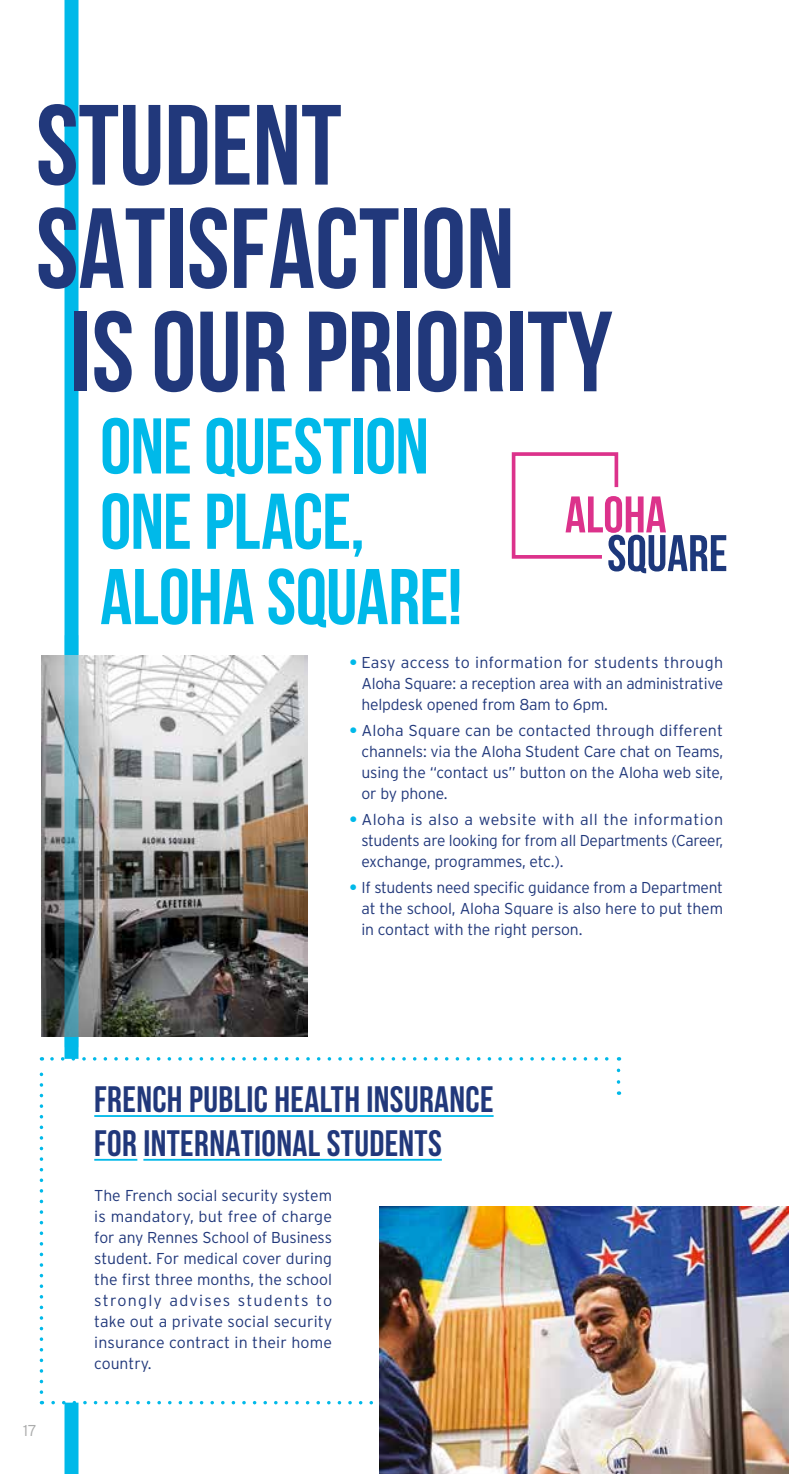
<style>
.page{position:relative;width:789px;height:1474px;background:#fff}
.page>*{position:absolute;margin:0;border:0;box-sizing:border-box;transform-origin:0 0}
.t1{font:700 113.75px "Bebas Neue";color:#21387b}
.t2{font:700 78.75px/75.2px "Bebas Neue";letter-spacing:-.01em;color:#00b9e9}
.t3{font:51.45px "Bebas Neue";color:#1d387b}
.t4{font:51.45px "Bebas Neue";color:#dc328b}
.t5{font:700 36.75px/43.8px "Bebas Neue";letter-spacing:.01em;color:#21387b}
.t6{font:300 15.75px/21px "Interstate";letter-spacing:-.01em;color:#21387b;text-align:justify}
.t7{font:300 15.75px "Interstate";color:#abacac}
.s1{font-weight:700;color:#00b9e9}
</style>
<div class="page">
<div style="left:64px;top:0;width:14px;height:1473px;background:#00b9e9"></div>
<svg style="left:41px;top:1058px;width:577px;height:342px"></svg>
<svg style="left:41px;top:1400px;width:332px;height:4px"></svg>
<svg style="left:40px;top:1057px;width:3px;height:335px"></svg>
<svg style="left:52px;top:1057px;width:567px;height:3px"></svg>
<svg style="left:617px;top:1070px;width:3px;height:24px"></svg>
<img style="left:379px;top:1206px;width:410px;height:267px">
<hr style="left:94px;top:1115px;width:399px;height:1px;background:#00b9e9">
<hr style="left:94px;top:1158px;width:43px;height:2px;background:#00b9e9">
<hr style="left:143px;top:1158px;width:299px;height:2px;background:#00b9e9">
<svg style="left:511px;top:452px;width:108px;height:107px"></svg>
<img style="left:42px;top:655px;width:266px;height:381px">
<svg style="left:64px;top:635px;width:14px;height:412px;background:#4f9db2"></svg>
<h1 class="t1" style="left:36px;top:83px;width:307px">STUDENT</h1>
<h1 class="t1" style="left:36px;top:186px;width:480px">SATISFACTION</h1>
<h1 class="t1" style="left:70px;top:289px;width:544px">IS OUR PRIORITY</h1>
<h2 class="t2" style="left:100px;top:407px;width:364px">ONE QUESTION<br>ONE PLACE,<br>ALOHA SQUARE!</h2>
<p class="t6" style="left:361px;top:651px;width:363px;text-indent:-12px"><span class="s1">•</span> Easy access to information for students through Aloha Square: a reception area with an administrative helpdesk opened from 8am to 6pm.</p>
<p class="t6" style="left:361px;top:719px;width:363px;text-indent:-12px"><span class="s1">•</span> Aloha Square can be contacted through different channels: via the Aloha Student Care chat on Teams, using the “contact us” button on the Aloha web site, or by phone.</p>
<p class="t6" style="left:361px;top:808px;width:363px;text-indent:-12px"><span class="s1">•</span> Aloha is also a website with all the information students are looking for from all Departments (Career, exchange, programmes, etc.).</p>
<p class="t6" style="left:361px;top:876px;width:363px;text-indent:-12px"><span class="s1">•</span> If students need specific guidance from a Department at the school, Aloha Square is also here to put them in contact with the right person.</p>
<h3 class="t4" style="left:565px;top:486px;width:103px">ALOHA</h3>
<h3 class="t3" style="left:607px;top:525px;width:122px">SQUARE</h3>
<h3 class="t5" style="left:94px;top:1076px;width:401px">FRENCH PUBLIC HEALTH INSURANCE<br>FOR INTERNATIONAL STUDENTS</h3>
<p class="t7" style="left:23px;top:1421px;width:15px">17</p>
<p class="t6" style="left:94px;top:1184px;width:239px">The French social security system is mandatory, but free of charge for any Rennes School of Business student. For medical cover during the first three months, the school strongly advises students to take out a private social security insurance contract in their home country.</p>
</div>
